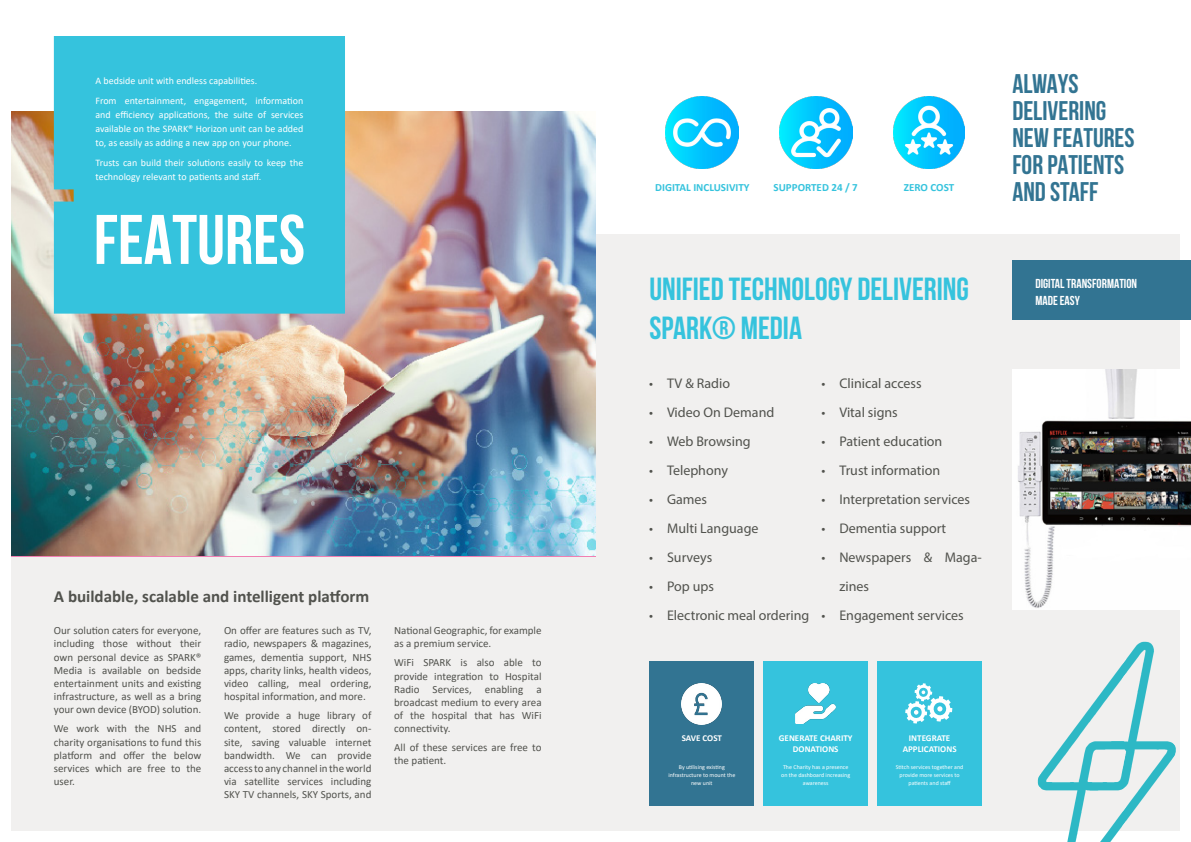
<style>
.page{position:relative;width:1191px;height:842px;background:#fff}
.page>*{position:absolute;margin:0;border:0;box-sizing:border-box;transform-origin:0 0}
.t1{font:700 70px "Bebas Neue";color:#fff}
.t2{font:700 32px/38.4px "Bebas Neue";color:#35c3dd}
.t3{font:700 27px/27px "Bebas Neue";color:#327492}
.t4{font:700 17px "Calibri";color:#51524d}
.t5{font:14px/29px "Myriad Pro";color:#51524d}
.t6{font:700 13px/17px "Bebas Neue";color:#fff}
.t7{font:11px/13.2px "Calibri";color:#51524d;text-align:justify}
.t8{font:700 11px "Calibri";color:#35c3dd}
.t9{font:10px/14px "Calibri";color:#fff}
.t10{font:700 9px/11px "Calibri";color:#fff;text-align:center}
.t11{font:6px/8px "Calibri";color:#fff;text-align:center}
</style>
<div class="page">
<div style="left:11px;top:235px;width:1168px;height:596px;background:#f1f0ef"></div>
<div style="left:763px;top:662px;width:105px;height:144px;background:#35c3dd"></div>
<div style="left:649px;top:662px;width:105px;height:144px;background:#327492"></div>
<div style="left:877px;top:662px;width:105px;height:144px;background:#35c3dd"></div>
<div style="left:1012px;top:260px;width:179px;height:59px;background:#327492"></div>
<img style="left:795px;top:683px;width:41px;height:40px">
<img style="left:11px;top:112px;width:584px;height:443px">
<img style="left:1012px;top:370px;width:179px;height:239px">
<div style="left:54px;top:36px;width:291px;height:278px;background:#35c3dd"></div>
<img style="left:1038px;top:641px;width:138px;height:201px">
<img style="left:666px;top:96px;width:73px;height:73px">
<img style="left:779px;top:96px;width:73px;height:73px">
<img style="left:893px;top:96px;width:72px;height:73px">
<svg style="left:905px;top:683px;width:47px;height:40px"></svg>
<img style="left:681px;top:683px;width:41px;height:41px">
<p class="t9" style="left:95px;top:71px;width:209px;line-height:19.7px">A bedside unit with endless capabilities.<br>From entertainment, engagement, information</p>
<p class="t9" style="left:95px;top:107px;width:209px;text-align:justify">and efficiency applications, the suite of services available on the SPARK® Horizon unit can be added to, as easily as adding a new app on your phone.</p>
<p class="t9" style="left:95px;top:155px;width:209px">Trusts can build their solutions easily to keep the technology relevant to patients and staff.</p>
<h1 class="t1" style="left:94px;top:201px;width:213px">FEATURES</h1>
<h3 class="t4" style="left:54px;top:584px;width:317px">A buildable, scalable and intelligent platform</h3>
<p class="t7" style="left:54px;top:624px;width:149px">Our solution caters for everyone, including those without their own personal device as SPARK® Media is available on bedside entertainment units and existing infrastructure, as well as a bring your own device (BYOD) solution.</p>
<p class="t7" style="left:54px;top:722px;width:149px">We work with the NHS and charity organisations to fund this platform and offer the below services which are free to the user.</p>
<p class="t7" style="left:224px;top:624px;width:149px">On offer are features such as TV, radio, newspapers &amp; magazines, games, dementia support, NHS apps, charity links, health videos, video calling, meal ordering, hospital information, and more.</p>
<p class="t7" style="left:224px;top:709px;width:149px">We provide a huge library of content, stored directly on&shy;site, saving valuable internet bandwidth. We can provide access to any channel in the world via satellite services including SKY TV channels, SKY Sports, and</p>
<p class="t7" style="left:394px;top:624px;width:149px">National Geographic, for example as a premium service.</p>
<p class="t7" style="left:394px;top:656px;width:149px">WiFi SPARK is also able to provide integration to Hospital Radio Services, enabling a broadcast medium to every area of the hospital that has WiFi connectivity.</p>
<p class="t7" style="left:394px;top:741px;width:149px">All of these services are free to the patient.</p>
<p class="t8" style="left:655px;top:179px;width:96px">DIGITAL INCLUSIVITY</p>
<p class="t8" style="left:773px;top:179px;width:86px">SUPPORTED 24 / 7</p>
<p class="t8" style="left:904px;top:179px;width:52px">ZERO COST</p>
<h2 class="t2" style="left:649px;top:270px;width:321px">UNIFIED TECHNOLOGY DELIVERING<br>SPARK® MEDIA</h2>
<p class="t5" style="left:649px;top:368px;width:83px">• TV &amp; Radio</p>
<p class="t5" style="left:649px;top:397px;width:127px">• Video On Demand</p>
<p class="t5" style="left:649px;top:426px;width:103px">• Web Browsing</p>
<p class="t5" style="left:649px;top:455px;width:80px">• Telephony</p>
<p class="t5" style="left:649px;top:484px;width:60px">• Games</p>
<p class="t5" style="left:649px;top:513px;width:111px">• Multi Language</p>
<p class="t5" style="left:649px;top:542px;width:65px">• Surveys</p>
<p class="t5" style="left:649px;top:571px;width:66px">• Pop ups</p>
<p class="t5" style="left:649px;top:600px;width:162px">• Electronic meal ordering</p>
<p class="t5" style="left:821px;top:368px;width:102px">• Clinical access</p>
<p class="t5" style="left:821px;top:397px;width:78px">• Vital signs</p>
<p class="t5" style="left:821px;top:426px;width:122px">• Patient education</p>
<p class="t5" style="left:821px;top:455px;width:120px">• Trust information</p>
<p class="t5" style="left:821px;top:484px;width:150px">• Interpretation services</p>
<p class="t5" style="left:821px;top:513px;width:126px">• Dementia support</p>
<p class="t5" style="left:839px;top:542px;width:144px;text-indent:-18px">• Newspapers &amp; Maga&shy;zines</p>
<p class="t5" style="left:821px;top:600px;width:144px">• Engagement services</p>
<h3 class="t3" style="left:1012px;top:69px;width:124px">ALWAYS<br>DELIVERING<br>NEW FEATURES<br>FOR PATIENTS<br>AND STAFF</h3>
<p class="t6" style="left:1035px;top:274px;width:103px">DIGITAL TRANSFORMATION<br>MADE EASY</p>
<p class="t10" style="left:681px;top:732px;width:42px">SAVE COST</p>
<p class="t10" style="left:779px;top:732px;width:75px">GENERATE CHARITY<br>DONATIONS</p>
<p class="t11" style="left:668px;top:762px;width:68px">By utilising existing infrastructure to mount the new unit</p>
<p class="t11" style="left:781px;top:762px;width:71px">The Charity has a presence on the dashboard increasing awareness</p>
<p class="t11" style="left:896px;top:762px;width:69px">Stitch services together and provide more services to patients and staff</p>
<p class="t10" style="left:902px;top:732px;width:55px">INTEGRATE<br>APPLICATIONS</p>
</div>
